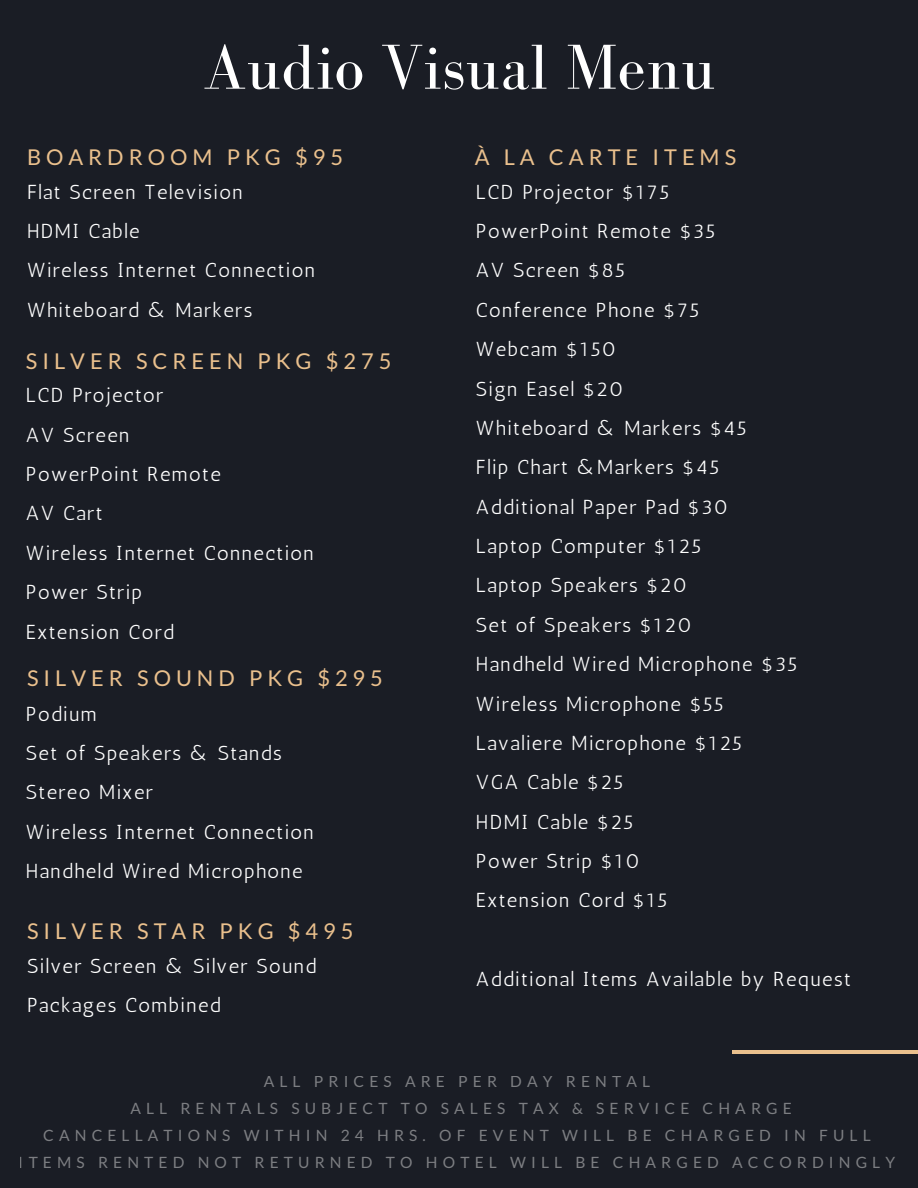
<style>
.page{position:relative;width:918px;height:1188px;background:#1a1d25}
.page>*{position:absolute;margin:0;border:0;box-sizing:border-box;transform-origin:0 0}
.t1{font:65.4px "Bodoni FLF";color:#fff}
.t2{font:21.75px "Lato";letter-spacing:.23em;color:#eac08d}
.t3{font:20.25px/39.3px "Antic";letter-spacing:.07em;color:#fff}
.t4{font:15.6px/27px "Lato";letter-spacing:.33em;color:#d9d9d9;text-align:center}
</style>
<div class="page">
<hr style="left:733px;top:1051px;width:185px;height:3px;background:#eac08d">
<h1 class="t1" style="left:203px;top:32px;width:515px">Audio Visual Menu</h1>
<p class="t2" style="left:27px;top:144px;width:318px">BOARDROOM PKG $95</p>
<p class="t3" style="left:27px;top:172px;width:290px">Flat Screen Television<br>HDMI Cable<br>Wireless Internet Connection<br>Whiteboard &amp; Markers</p>
<p class="t2" style="left:26px;top:347px;width:367px">SILVER SCREEN PKG $275</p>
<p class="t3" style="left:26px;top:376px;width:290px">LCD Projector<br>AV Screen<br>PowerPoint Remote<br>AV Cart<br>Wireless Internet Connection<br>Power Strip<br>Extension Cord</p>
<p class="t2" style="left:27px;top:664px;width:357px">SILVER SOUND PKG $295</p>
<p class="t3" style="left:26px;top:694px;width:290px">Podium<br>Set of Speakers &amp; Stands<br>Stereo Mixer<br>Wireless Internet Connection<br>Handheld Wired Microphone</p>
<p class="t2" style="left:27px;top:918px;width:328px">SILVER STAR PKG $495</p>
<p class="t3" style="left:27px;top:946px;width:291px">Silver Screen &amp; Silver Sound<br>Packages Combined</p>
<p class="t2" style="left:475px;top:144px;width:263px">À LA CARTE ITEMS</p>
<p class="t3" style="left:476px;top:172px;width:323px">LCD Projector $175<br>PowerPoint Remote $35<br>AV Screen $85<br>Conference Phone $75<br>Webcam $150<br>Sign Easel $20<br>Whiteboard &amp; Markers $45<br>Flip Chart &amp;Markers $45<br>Additional Paper Pad $30<br>Laptop Computer $125<br>Laptop Speakers $20<br>Set of Speakers $120<br>Handheld Wired Microphone $35<br>Wireless Microphone $55<br>Lavaliere Microphone $125<br>VGA Cable $25<br>HDMI Cable $25<br>Power Strip $10<br>Extension Cord $15</p>
<p class="t3" style="left:476px;top:960px;width:376px">Additional Items Available by Request</p>
<p class="t4" style="left:19px;top:1068px;width:878px">ALL PRICES ARE PER DAY RENTAL<br>ALL RENTALS SUBJECT TO SALES TAX &amp; SERVICE CHARGE<br>CANCELLATIONS WITHIN 24 HRS. OF EVENT WILL BE CHARGED IN FULL ITEMS RENTED NOT RETURNED TO HOTEL WILL BE CHARGED ACCORDINGLY</p>
</div>
